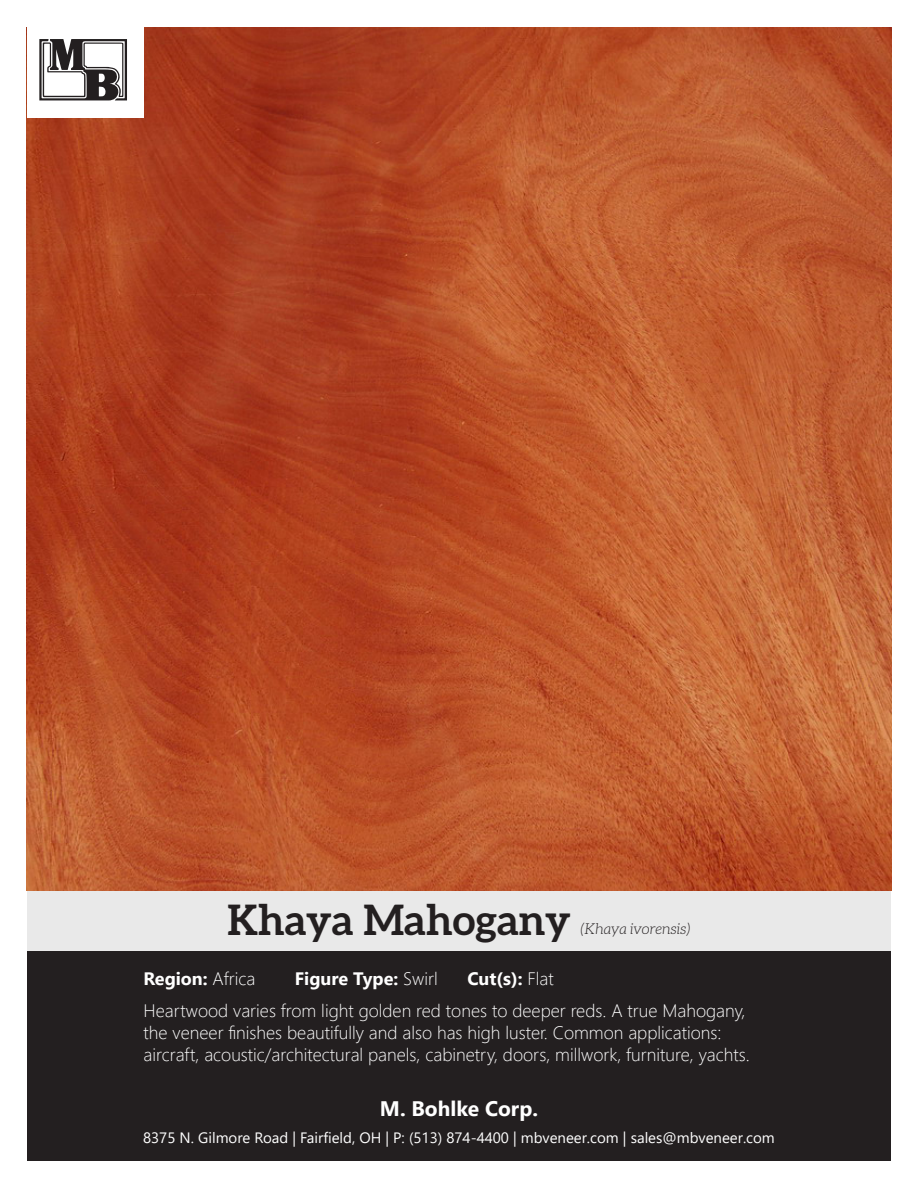
<style>
.page{position:relative;width:918px;height:1188px;background:#fff}
.page>*{position:absolute;margin:0;border:0;box-sizing:border-box;transform-origin:0 0}
.t1{font:700 42px "Aleo";color:#231f20}
.t2{font:700 21px "Segoe UI";color:#fff}
.t3{font:300 18px/32.1px "Segoe UI";color:#fff}
.t4{font:700 18px "Segoe UI";color:#fff}
.t5{font:15px "Segoe UI";color:#fff}
.t6{font:italic 300 15px "Aleo";color:#231f20}
.s1{font-weight:300}
.s2{font-weight:700}
</style>
<div class="page">
<div style="left:27px;top:891px;width:864px;height:61px;background:#e9e9e9"></div>
<img style="left:27px;top:27px;width:864px;height:864px">
<div style="left:27px;top:0;width:117px;height:118px;background:#fff"></div>
<svg style="left:39px;top:39px;width:88px;height:61px"></svg>
<div style="left:27px;top:952px;width:864px;height:209px;background:#231f20"></div>
<p class="t1" style="left:227px;top:896px;width:345px">Khaya Mahogany</p>
<p class="t6" style="left:580px;top:920px;width:112px">(Khaya ivorensis)</p>
<p class="t4" style="left:144px;top:962px;width:113px">Region: <span class="s1">Africa</span></p>
<p class="t4" style="left:295px;top:962px;width:144px">Figure Type: <span class="s1">Swirl</span></p>
<p class="t3" style="left:144px;top:961px;width:603px;text-indent:324px"><span class="s2">Cut(s):</span> Flat<br>Heartwood varies from light golden red tones to deeper reds. A true Mahogany,</p>
<p class="t3" style="left:144px;top:1020px;width:608px;line-height:21.6px">the veneer finishes beautifully and also has high luster. Common applications: aircraft, acoustic/architectural panels, cabinetry, doors, millwork, furniture, yachts.</p>
<p class="t2" style="left:380px;top:1089px;width:160px">M. Bohlke Corp.</p>
<p class="t5" style="left:143px;top:1124px;width:633px">8375 N. Gilmore Road | Fairfield, OH | P: (513) 874-4400 | mbveneer.com | sales@mbveneer.com</p>
</div>
